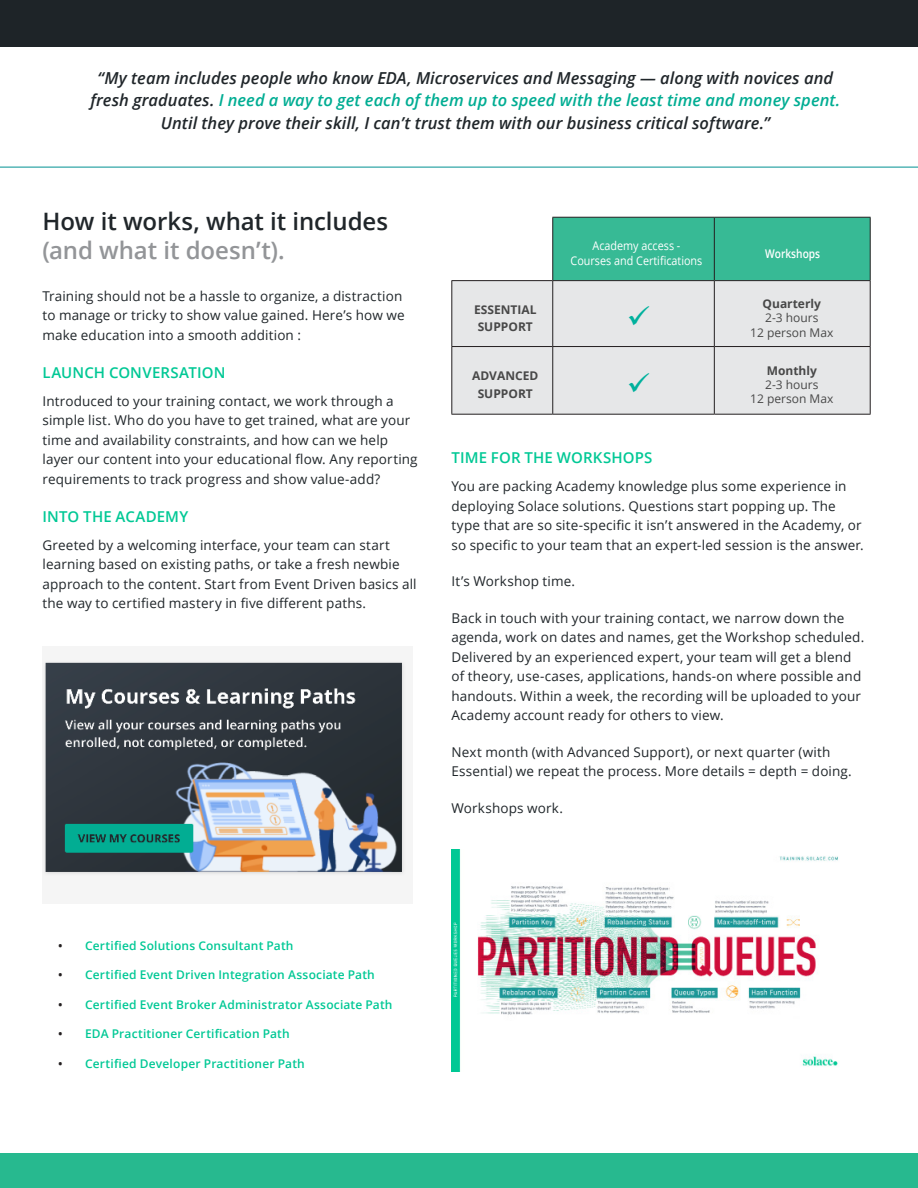
<style>
.page{position:relative;width:918px;height:1188px;background:#fff}
.page>*{position:absolute;margin:0;border:0;box-sizing:border-box;transform-origin:0 0}
.Headers{font:600 24px/28.8px "Open Sans";letter-spacing:-.005em;color:#20262a}
.Body{font:italic 600 16.5px/22.8px "Open Sans";color:#20262a;text-align:center}
.Body-2{font:600 15px "Open Sans";letter-spacing:.01em;color:#00c895}
.Body-3{font:13.5px/19.5px "Open Sans";letter-spacing:.01em;color:#20262a}
.t1{font:600 12px "Open Sans";letter-spacing:.015em;color:#00c895}
.Table_Paragraph{font:12px/14.4px "Open Sans";color:#484848;text-align:center}
.Table_Paragraph-2{font:12px/14.4px "Open Sans";color:#fff;text-align:center;scale:.9 1}
.Table_Paragraph-3{font:700 12px/17.4px "Open Sans";color:#484848;text-align:center}
.Table_Paragraph-4{font:600 12px "Open Sans";color:#fff;scale:.85 1}
.s1{color:#00ad93}
.s2{color:#939598}
.s3{font-weight:700}
.s4{color:#231f20}
</style>
<div class="page">
<div style="left:0;top:0;width:918px;height:47px;background:#1e2428"></div>
<div style="left:0;top:1153px;width:918px;height:35px;background:#27b98f"></div>
<hr style="left:0;top:167px;width:918px;height:1px;background:#009193">
<img style="left:43px;top:660px;width:363px;height:216px">
<div style="left:553px;top:218px;width:317px;height:62px;background:#37ba95"></div>
<div style="left:452px;top:281px;width:418px;height:133px;background:#e6e7e8"></div>
<hr style="left:552px;top:217px;width:162px;height:1px;background:#231f20">
<hr style="left:714px;top:217px;width:157px;height:1px;background:#231f20">
<hr style="left:451px;top:280px;width:102px;height:1px;background:#231f20">
<hr style="left:553px;top:280px;width:161px;height:1px;background:#231f20">
<hr style="left:714px;top:280px;width:157px;height:1px;background:#231f20">
<hr style="left:451px;top:346px;width:102px;height:1px;background:#231f20">
<hr style="left:553px;top:346px;width:161px;height:1px;background:#231f20">
<hr style="left:714px;top:346px;width:157px;height:1px;background:#231f20">
<hr style="left:451px;top:414px;width:102px;height:1px;background:#231f20">
<hr style="left:553px;top:414px;width:161px;height:1px;background:#231f20">
<hr style="left:714px;top:414px;width:157px;height:1px;background:#231f20">
<hr style="left:451px;top:281px;width:1px;height:65px;background:#231f20">
<hr style="left:451px;top:347px;width:1px;height:67px;background:#231f20">
<hr style="left:552px;top:218px;width:1px;height:62px;background:#231f20">
<hr style="left:714px;top:218px;width:1px;height:62px;background:#231f20">
<hr style="left:870px;top:218px;width:1px;height:62px;background:#231f20">
<hr style="left:552px;top:281px;width:1px;height:65px;background:#231f20">
<hr style="left:714px;top:281px;width:1px;height:65px;background:#231f20">
<hr style="left:870px;top:281px;width:1px;height:65px;background:#231f20">
<hr style="left:552px;top:347px;width:1px;height:67px;background:#231f20">
<hr style="left:714px;top:347px;width:1px;height:67px;background:#231f20">
<hr style="left:870px;top:347px;width:1px;height:67px;background:#231f20">
<img style="left:451px;top:850px;width:387px;height:221px">
<svg style="left:629px;top:306px;width:20px;height:20px"></svg>
<svg style="left:629px;top:373px;width:20px;height:19px"></svg>
<p class="Body" style="left:90px;top:66px;width:751px">“My team includes people who know EDA, Microservices and Messaging — along with novices and fresh graduates. <span class="s1">I need a way to get each of them up to speed with the least time and money spent.<br></span>Until they prove their skill, I can’t trust them with our business critical software.”</p>
<p class="Headers" style="left:43px;top:207px;width:347px">How it works, what it includes <span class="s2">(and what it doesn’t).</span></p>
<p class="Body-3" style="left:43px;top:286px;width:364px">Training should not be a hassle to organize, a distraction to manage or tricky to show value gained. Here’s how we make education into a smooth addition :</p>
<p class="Body-2" style="left:43px;top:362px;width:185px">LAUNCH CONVERSATION</p>
<p class="Body-3" style="left:43px;top:391px;width:377px">Introduced to your training contact, we work through a simple list. Who do you have to get trained, what are your time and availability constraints, and how can we help layer our content into your educational flow. Any reporting requirements to track progress and show value-add?</p>
<p class="Body-2" style="left:43px;top:506px;width:147px">INTO THE ACADEMY</p>
<p class="Body-3" style="left:43px;top:535px;width:376px">Greeted by a welcoming interface, your team can start learning based on existing paths, or take a fresh newbie approach to the content. Start from Event Driven basics all the way to certified mastery in five different paths.</p>
<p class="Table_Paragraph-2" style="left:571px;top:239px;width:148px">Academy access -<br>Courses and Certifications</p>
<p class="Table_Paragraph-4" style="left:765px;top:245px;width:66px">Workshops</p>
<p class="Table_Paragraph-3" style="left:474px;top:300px;width:64px">ESSENTIAL<br>SUPPORT</p>
<p class="Table_Paragraph" style="left:750px;top:296px;width:85px"><span class="s3">Quarterly<br></span>2-3 hours<br>12 person Max</p>
<p class="Table_Paragraph-3" style="left:472px;top:367px;width:68px">ADVANCED<br>SUPPORT</p>
<p class="Table_Paragraph" style="left:750px;top:363px;width:85px"><span class="s3">Monthly<br></span>2-3 hours<br>12 person Max</p>
<p class="Body-2" style="left:451px;top:448px;width:203px">TIME FOR THE WORKSHOPS</p>
<p class="Body-3" style="left:451px;top:476px;width:414px">You are packing Academy knowledge plus some experience in deploying Solace solutions. Questions start popping up. The type that are so site-specific it isn’t answered in the Academy, or so specific to your team that an expert-led session is the answer.</p>
<p class="Body-3" style="left:451px;top:571px;width:125px">It’s Workshop time.</p>
<p class="Body-3" style="left:451px;top:608px;width:414px">Back in touch with your training contact, we narrow down the agenda, work on dates and names, get the Workshop scheduled.<br>Delivered by an experienced expert, your team will get a blend of theory, use-cases, applications, hands-on where possible and handouts. Within a week, the recording will be uploaded to your Academy account ready for others to view.</p>
<p class="Body-3" style="left:451px;top:742px;width:402px">Next month (with Advanced Support), or next quarter (with<br>Essential) we repeat the process. More details = depth = doing.</p>
<p class="Body-3" style="left:451px;top:798px;width:113px">Workshops work.</p>
<p class="t1" style="left:58px;top:937px;width:237px"><span class="s4">•</span> Certified Solutions Consultant Path</p>
<p class="t1" style="left:58px;top:967px;width:318px"><span class="s4">•</span> Certified Event Driven Integration Associate Path</p>
<p class="t1" style="left:58px;top:996px;width:336px"><span class="s4">•</span> Certified Event Broker Administrator Associate Path</p>
<p class="t1" style="left:58px;top:1026px;width:233px"><span class="s4">•</span> EDA Practitioner Certification Path</p>
<p class="t1" style="left:58px;top:1055px;width:248px"><span class="s4">•</span> Certified Developer Practitioner Path</p>
</div>
